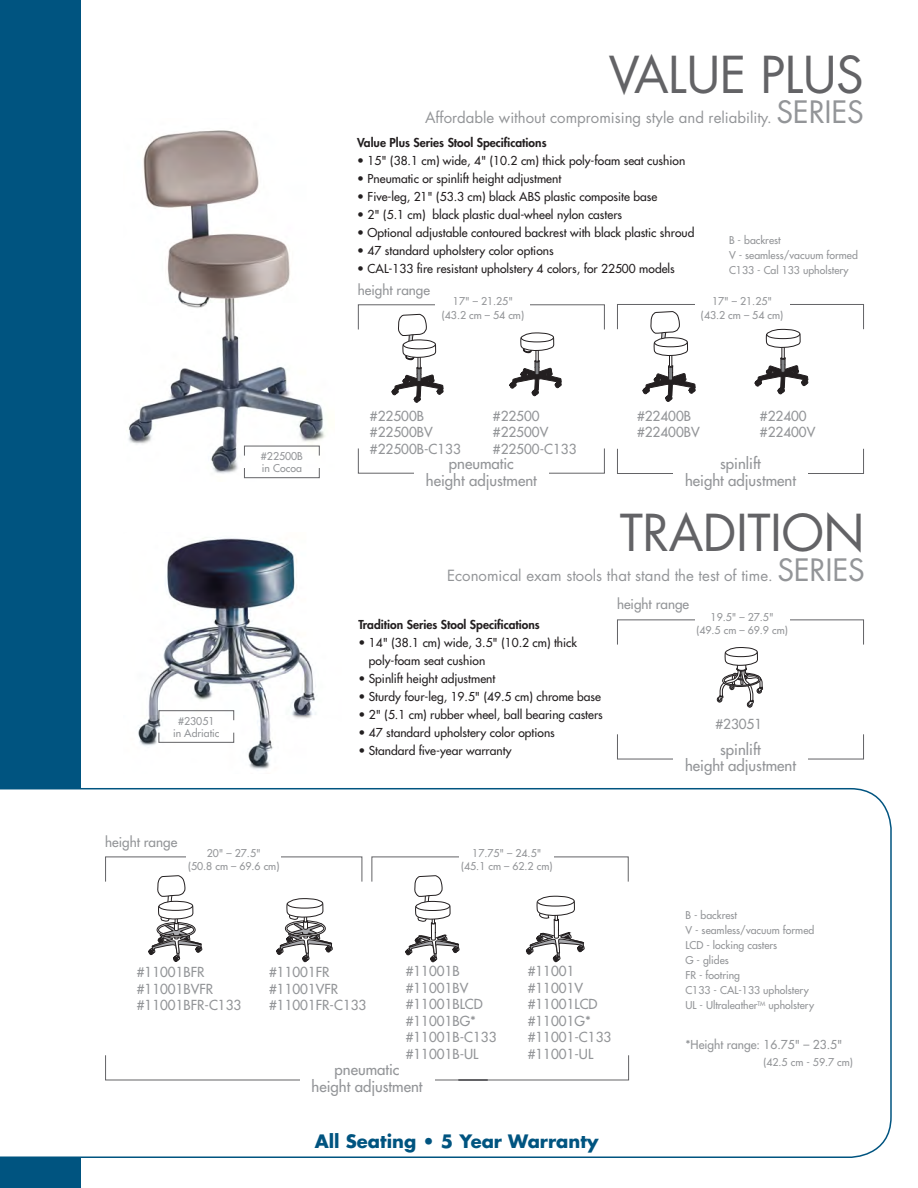
<style>
.page{position:relative;width:918px;height:1188px;background:#fff}
.page>*{position:absolute;margin:0;border:0;box-sizing:border-box;transform-origin:0 0}
.t1{font:49.5px "Futura";letter-spacing:-.01em;color:#636366}
.t2{font:700 18px "Futura";color:#005480}
.t3{font:15px "Futura";color:#939598}
.t4{font:15px/16.5px "Futura";color:#939598;text-align:center}
.t5{font:13.5px/16.5px "Futura";color:#939598}
.t6{font:12px/18px "Futura";color:#231f20}
.t7{font:800 12px "Futura";color:#231f20}
.t8{font:12px "Futura";color:#939598}
.t9{font:10.5px/15px "Futura";color:#939598;text-align:center}
.s1{font-size:30px}
</style>
<div class="page">
<div style="left:0;top:0;width:81px;height:1188px;background:#005480"></div>
<svg style="left:0;top:788px;width:892px;height:370px"></svg>
<img style="left:128px;top:130px;width:197px;height:349px">
<svg style="left:105px;top:856px;width:258px;height:106px"></svg>
<svg style="left:371px;top:856px;width:258px;height:106px"></svg>
<svg style="left:105px;top:1054px;width:525px;height:27px"></svg>
<img style="left:138px;top:538px;width:179px;height:231px">
<svg style="left:617px;top:448px;width:247px;height:26px"></svg>
<svg style="left:357px;top:448px;width:248px;height:26px"></svg>
<svg style="left:617px;top:304px;width:247px;height:98px"></svg>
<svg style="left:357px;top:304px;width:248px;height:99px"></svg>
<svg style="left:617px;top:734px;width:247px;height:26px"></svg>
<svg style="left:617px;top:619px;width:247px;height:89px"></svg>
<div style="left:300px;top:1064px;width:135px;height:33px;background:#fff"></div>
<div style="left:186px;top:849px;width:95px;height:25px;background:#fff"></div>
<div style="left:460px;top:848px;width:94px;height:26px;background:#fff"></div>
<div style="left:414px;top:457px;width:135px;height:34px;background:#fff"></div>
<div style="left:673px;top:457px;width:135px;height:34px;background:#fff"></div>
<div style="left:695px;top:297px;width:94px;height:25px;background:#fff"></div>
<div style="left:436px;top:297px;width:94px;height:25px;background:#fff"></div>
<div style="left:695px;top:612px;width:94px;height:26px;background:#fff"></div>
<div style="left:673px;top:743px;width:135px;height:33px;background:#fff"></div>
<svg style="left:244px;top:445px;width:76px;height:33px"></svg>
<svg style="left:158px;top:710px;width:76px;height:33px"></svg>
<h1 class="t1" style="left:609px;top:43px;width:257px">VALUE PLUS</h1>
<p class="t3" style="left:425px;top:108px;width:440px">Affordable without compromising style and reliability. <span class="s1">SERIES</span></p>
<p class="t7" style="left:357px;top:135px;width:191px">Value Plus Series Stool Specifications</p>
<p class="t6" style="left:357px;top:152px;width:330px">• 15" (38.1 cm) wide, 4" (10.2 cm) thick poly-foam seat cushion</p>
<p class="t6" style="left:357px;top:170px;width:206px">• Pneumatic or spinlift height adjustment</p>
<p class="t6" style="left:357px;top:188px;width:301px">• Five-leg, 21" (53.3 cm) black ABS plastic composite base</p>
<p class="t6" style="left:357px;top:206px;width:266px">• 2" (5.1 cm) black plastic dual-wheel nylon casters</p>
<p class="t6" style="left:357px;top:224px;width:339px">• Optional adjustable contoured backrest with black plastic shroud</p>
<p class="t6" style="left:357px;top:242px;width:198px">• 47 standard upholstery color options</p>
<p class="t6" style="left:357px;top:260px;width:319px">• CAL-133 fire resistant upholstery 4 colors, for 22500 models</p>
<p class="t9" style="left:729px;top:233px;width:130px;text-align:left">B - backrest<br>V - seamless/vacuum formed<br>C133 - Cal 133 upholstery</p>
<p class="t9" style="left:261px;top:450px;width:44px;line-height:12px;text-align:left">#22500B in Cocoa</p>
<p class="t9" style="left:173px;top:715px;width:48px;line-height:12px">#23051 in Adriatic</p>
<p class="t5" style="left:358px;top:282px;width:74px">height range</p>
<p class="t9" style="left:442px;top:295px;width:84px;line-height:13.5px">17" – 21.25" (43.2 cm – 54 cm)</p>
<p class="t9" style="left:701px;top:295px;width:84px;line-height:13.5px">17" – 21.25" (43.2 cm – 54 cm)</p>
<p class="t5" style="left:370px;top:408px;width:92px">#22500B #22500BV #22500B-C133</p>
<p class="t5" style="left:493px;top:408px;width:85px">#22500 #22500V #22500-C133</p>
<p class="t5" style="left:637px;top:408px;width:64px">#22400B #22400BV</p>
<p class="t5" style="left:760px;top:408px;width:57px">#22400 #22400V</p>
<p class="t4" style="left:426px;top:455px;width:112px">pneumatic<br>height adjustment</p>
<p class="t4" style="left:685px;top:455px;width:112px">spinlift<br>height adjustment</p>
<h1 class="t1" style="left:620px;top:501px;width:247px">TRADITION</h1>
<p class="t3" style="left:447px;top:566px;width:419px">Economical exam stools that stand the test of time. <span class="s1">SERIES</span></p>
<p class="t5" style="left:617px;top:596px;width:74px">height range</p>
<p class="t9" style="left:696px;top:610px;width:93px;line-height:13.5px">19.5" – 27.5"<br>(49.5 cm – 69.9 cm)</p>
<p class="t7" style="left:358px;top:617px;width:183px">Tradition Series Stool Specifications</p>
<p class="t6" style="left:369px;top:634px;width:210px;text-indent:-10px">• 14" (38.1 cm) wide, 3.5" (10.2 cm) thick poly-foam seat cushion</p>
<p class="t6" style="left:358px;top:670px;width:138px">• Spinlift height adjustment</p>
<p class="t6" style="left:358px;top:688px;width:244px">• Sturdy four-leg, 19.5" (49.5 cm) chrome base</p>
<p class="t6" style="left:358px;top:706px;width:246px">• 2" (5.1 cm) rubber wheel, ball bearing casters</p>
<p class="t6" style="left:358px;top:724px;width:198px">• 47 standard upholstery color options</p>
<p class="t6" style="left:358px;top:742px;width:155px">• Standard five-year warranty</p>
<p class="t5" style="left:715px;top:716px;width:48px">#23051</p>
<p class="t4" style="left:685px;top:741px;width:112px">spinlift<br>height adjustment</p>
<p class="t5" style="left:105px;top:834px;width:74px">height range</p>
<p class="t9" style="left:188px;top:846px;width:93px;line-height:13.5px">20" – 27.5"<br>(50.8 cm – 69.6 cm)</p>
<p class="t9" style="left:461px;top:846px;width:93px;line-height:13.5px">17.75" – 24.5" (45.1 cm – 62.2 cm)</p>
<p class="t5" style="left:137px;top:964px;width:106px">#11001BFR #11001BVFR #11001BFR-C133</p>
<p class="t5" style="left:269px;top:964px;width:99px">#11001FR #11001VFR #11001FR-C133</p>
<p class="t5" style="left:406px;top:963px;width:92px">#11001B #11001BV #11001BLCD #11001BG* #11001B-C133 #11001B-UL</p>
<p class="t5" style="left:528px;top:963px;width:85px">#11001 #11001V #11001LCD #11001G* #11001-C133 #11001-UL</p>
<p class="t4" style="left:312px;top:1062px;width:112px">pneumatic<br>height adjustment</p>
<h2 class="t2" style="left:315px;top:1129px;width:285px">All Seating • 5 Year Warranty</h2>
<p class="t9" style="left:685px;top:908px;width:130px;text-align:left">B - backrest<br>V - seamless/vacuum formed<br>LCD - locking casters<br>G - glides<br>FR - footring<br>C133 - CAL-133 upholstery<br>UL - Ultraleather<sup>TM</sup> upholstery</p>
<p class="t8" style="left:685px;top:1038px;width:159px">*Height range: 16.75" – 23.5"</p>
<p class="t9" style="left:763px;top:1055px;width:91px">(42.5 cm - 59.7 cm)</p>
</div>
